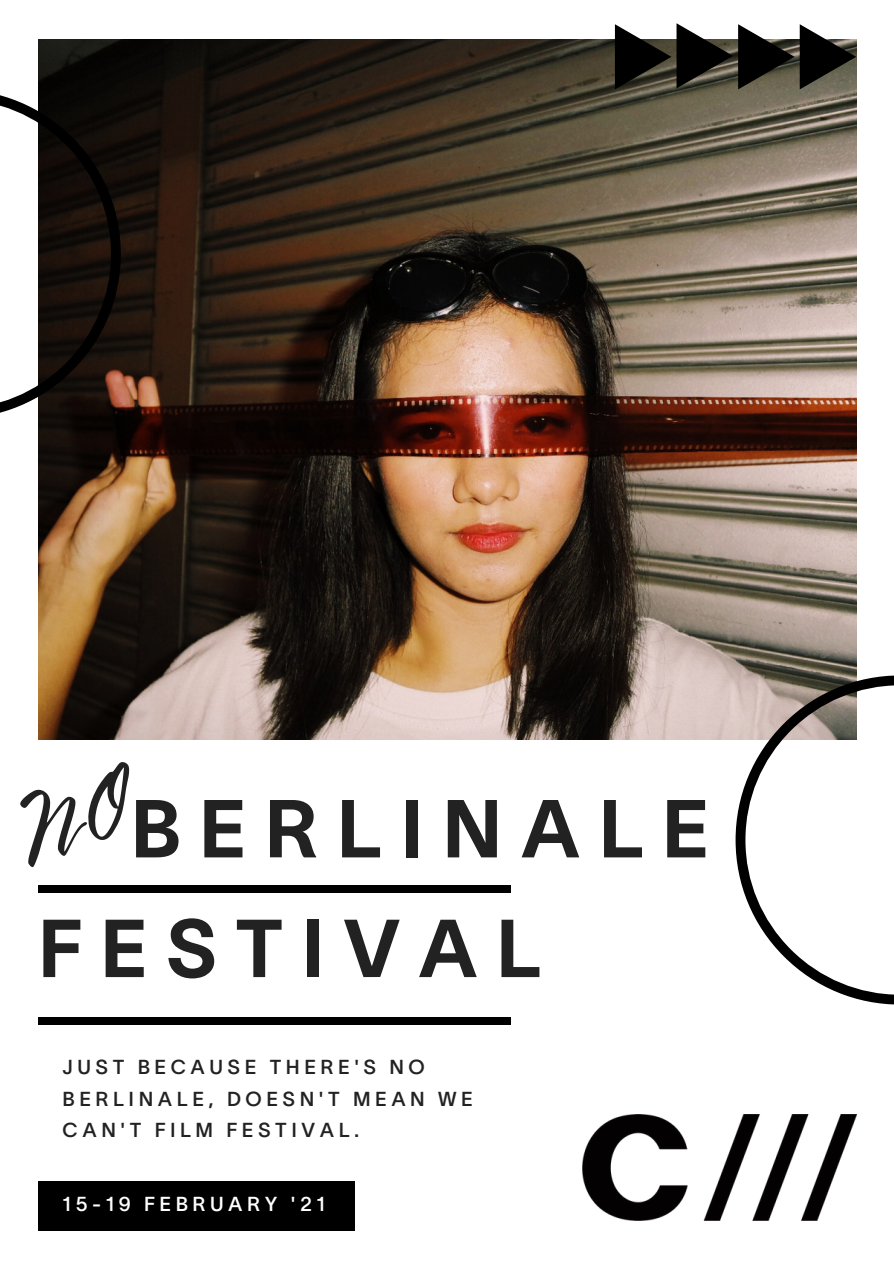
<style>
.page{position:relative;width:894px;height:1264px;background:#fff}
.page>*{position:absolute;margin:0;border:0;box-sizing:border-box;transform-origin:0 0}
.t1{font:80.25px "Lausanne 700";letter-spacing:.23em;color:#222}
.t2{font:19.8px/31.5px "Lausanne 500";letter-spacing:.23em;color:#222}
.t3{font:19.8px "Lausanne 500";letter-spacing:.23em;color:#fff}
</style>
<div class="page">
<div style="left:38px;top:1181px;width:317px;height:49px;background:#000"></div>
<img style="left:38px;top:39px;width:818px;height:701px">
<svg style="left:614px;top:23px;width:118px;height:66px"></svg>
<svg style="left:738px;top:24px;width:117px;height:65px"></svg>
<svg style="left:0;top:89px;width:121px;height:329px"></svg>
<svg style="left:735px;top:675px;width:158px;height:329px"></svg>
<img style="left:582px;top:1114px;width:273px;height:106px">
<div style="left:38px;top:885px;width:472px;height:8px;background:#000"></div>
<div style="left:38px;top:1017px;width:472px;height:8px;background:#000"></div>
<p class="t1" style="left:130px;top:800px;width:579px">BERLINALE</p>
<p class="t1" style="left:38px;top:919px;width:504px">FESTIVAL</p>
<p class="t2" style="left:63px;top:1053px;width:411px">JUST BECAUSE THERE'S NO<br>BERLINALE, DOESN'T MEAN WE<br>CAN'T FILM FESTIVAL.</p>
<p class="t3" style="left:63px;top:1196px;width:264px">15-19 FEBRUARY '21</p>
</div>
